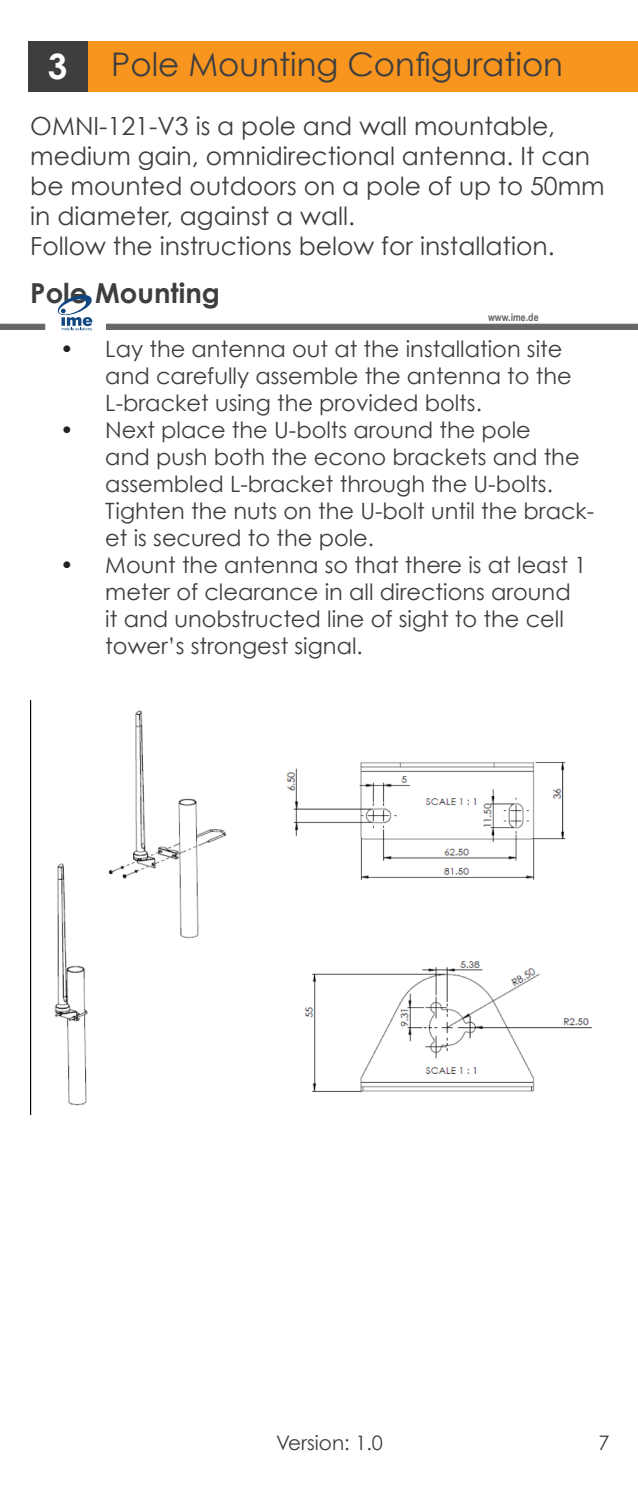
<style>
.page{position:relative;width:638px;height:1489px;background:#fff}
.page>*{position:absolute;margin:0;border:0;box-sizing:border-box;transform-origin:0 0}
.t1{font:32.5px "Century Gothic";color:#3e3e3f}
.t2{font:700 27.5px "Century Gothic";color:#3e3e3f}
.t3{font:25px/30px "Century Gothic";color:#3e3e3f}
.t4{font:22.5px/27px "Century Gothic";color:#3e3e3f}
.t5{font:20px "Century Gothic";color:#3e3e3f}
.t6{font:700 10.75px "Arial Narrow";color:#666}
.s1{font-weight:700;font-size:35px;color:#fff}
.s2{color:#231f20}
</style>
<div class="page">
<div style="left:29px;top:42px;width:60px;height:50px;background:#3e3e3f"></div>
<div style="left:89px;top:42px;width:549px;height:50px;background:#f7951f"></div>
<img style="left:30px;top:700px;width:562px;height:414px">
<svg style="left:106px;top:323px;width:531px;height:7px"></svg>
<svg style="left:0;top:323px;width:45px;height:7px"></svg>
<svg style="left:58px;top:295px;width:34px;height:35px"></svg>
<h1 class="t1" style="left:48px;top:44px;width:516px"><span class="s1">3</span> Pole Mounting Configuration</h1>
<p class="t3" style="left:30px;top:111px;width:576px">OMNI-121-V3 is a pole and wall mountable, medium gain, omnidirectional antenna. It can be mounted outdoors on a pole of up to 50mm in diameter, against a wall.<br>Follow the instructions below for installation.</p>
<p class="t2" style="left:30px;top:276px;width:191px">Pole Mounting</p>
<p class="t4" style="left:105px;top:335px;width:468px;text-indent:-45px"><span class="s2">•</span> Lay the antenna out at the installation site and carefully assemble the antenna to the<br>L-bracket using the provided bolts.</p>
<p class="t4" style="left:105px;top:416px;width:489px;text-indent:-45px"><span class="s2">•</span> Next place the U-bolts around the pole<br>and push both the econo brackets and the assembled L-bracket through the U-bolts.<br>Tighten the nuts on the U-bolt until the brack&shy;et is secured to the pole.</p>
<p class="t4" style="left:105px;top:551px;width:483px;text-indent:-45px"><span class="s2">•</span> Mount the antenna so that there is at least 1 meter of clearance in all directions around it and unobstructed line of sight to the cell tower’s strongest signal.</p>
<p class="t6" style="left:488px;top:310px;width:52px">www.ime.de</p>
<p class="t5" style="left:276px;top:1430px;width:108px">Version: 1.0</p>
<p class="t5" style="left:598px;top:1430px;width:13px">7</p>
</div>
